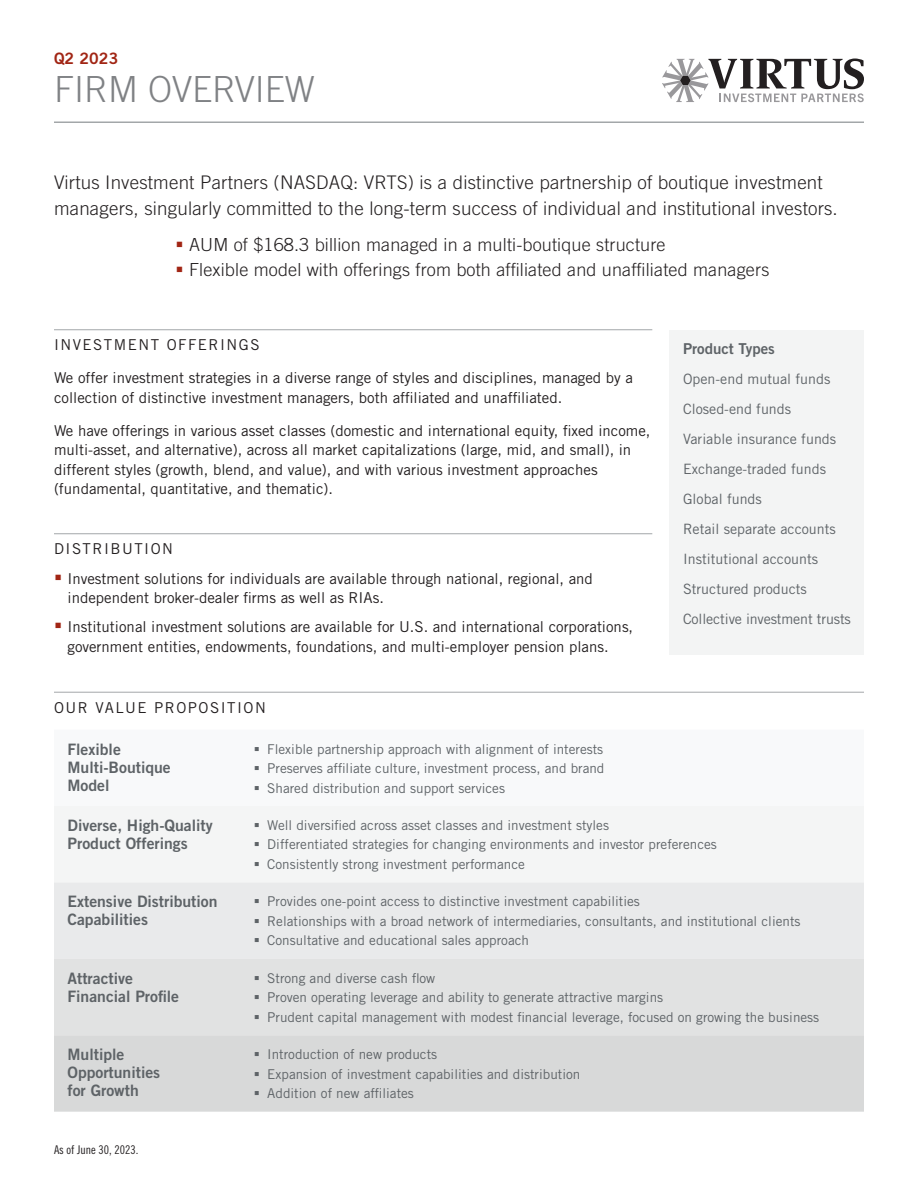
<style>
.page{position:relative;width:918px;height:1188px;background:#fff}
.page>*{position:absolute;margin:0;border:0;box-sizing:border-box;transform-origin:0 0}
.t1{font:300 36px "Trade Gothic LT Std";color:#808285}
.t2{font:300 18.75px/25.5px "Trade Gothic LT Std";letter-spacing:.01em;color:#231f20}
.t3{font:300 18px "Trade Gothic LT Std";letter-spacing:.01em;color:#231f20}
.t4{font:15.75px/18px "Trade Gothic LT Std Bd 2";color:#5e6367}
.t5{font:15.75px "Trade Gothic LT Std Bd 2";letter-spacing:.01em;color:#a12514}
.t6{font:15px/19.5px "Trade Gothic LT Std";color:#231f20}
.t7{font:15px "Trade Gothic LT Std";letter-spacing:.1em;color:#231f20}
.t8{font:15px "Trade Gothic LT Std Bd 2";color:#5e6367}
.t9{font:14.25px "Trade Gothic LT Std";color:#5e6367}
.t10{font:13.5px "Trade Gothic LT Std";color:#5e6367}
.t11{font:12px "Trade Gothic LT Pro Cn 18";color:#231f20}
.s1{color:#a12514}
</style>
<div class="page">
<hr style="left:54px;top:329px;width:598px;height:1px;background:#a3a7a9">
<hr style="left:54px;top:533px;width:598px;height:1px;background:#a3a7a9">
<hr style="left:54px;top:692px;width:810px;height:1px;background:#a3a7a9">
<div style="left:54px;top:806px;width:810px;height:76px;background:#f4f5f5"></div>
<div style="left:54px;top:882px;width:810px;height:77px;background:#e9eaeb"></div>
<div style="left:54px;top:959px;width:810px;height:76px;background:#e1e2e2"></div>
<div style="left:54px;top:1035px;width:810px;height:77px;background:#d8d9d9"></div>
<hr style="left:54px;top:122px;width:810px;height:1px;background:#a3a7a9">
<svg style="left:662px;top:58px;width:202px;height:44px"></svg>
<div style="left:670px;top:330px;width:194px;height:324px;background:#f3f4f4"></div>
<p class="t5" style="left:54px;top:48px;width:66px">Q2 2023</p>
<p class="t1" style="left:54px;top:68px;width:262px">FIRM OVERVIEW</p>
<p class="t2" style="left:54px;top:169px;width:785px">Virtus Investment Partners (NASDAQ: VRTS) is a distinctive partnership of boutique investment managers, singularly committed to the long-term success of individual and institutional investors.</p>
<p class="t3" style="left:176px;top:233px;width:492px"><span class="s1">▪</span> AUM of $168.3 billion managed in a multi-boutique structure</p>
<p class="t3" style="left:176px;top:259px;width:595px"><span class="s1">▪</span> Flexible model with offerings from both affiliated and unaffiliated managers</p>
<p class="t7" style="left:54px;top:336px;width:207px">INVESTMENT OFFERINGS</p>
<p class="t6" style="left:54px;top:368px;width:580px">We offer investment strategies in a diverse range of styles and disciplines, managed by a collection of distinctive investment managers, both affiliated and unaffiliated.</p>
<p class="t6" style="left:54px;top:421px;width:598px">We have offerings in various asset classes (domestic and international equity, fixed income, multi-asset, and alternative), across all market capitalizations (large, mid, and small), in different styles (growth, blend, and value), and with various investment approaches (fundamental, quantitative, and thematic).</p>
<p class="t7" style="left:54px;top:540px;width:121px">DISTRIBUTION</p>
<p class="t6" style="left:68px;top:568px;width:527px;text-indent:-14px"><span class="s1">▪</span> Investment solutions for individuals are available through national, regional, and independent broker-dealer firms as well as RIAs.</p>
<p class="t6" style="left:68px;top:617px;width:567px;text-indent:-14px"><span class="s1">▪</span> Institutional investment solutions are available for U.S. and international corporations, government entities, endowments, foundations, and multi-employer pension plans.</p>
<p class="t7" style="left:54px;top:698px;width:213px">OUR VALUE PROPOSITION</p>
<p class="t4" style="left:68px;top:740px;width:105px">Flexible<br>Multi-Boutique<br>Model</p>
<p class="t10" style="left:254px;top:741px;width:351px">▪ Flexible partnership approach with alignment of interests</p>
<p class="t10" style="left:254px;top:760px;width:352px">▪ Preserves affiliate culture, investment process, and brand</p>
<p class="t10" style="left:254px;top:780px;width:253px">▪ Shared distribution and support services</p>
<p class="t8" style="left:683px;top:340px;width:93px">Product Types</p>
<p class="t9" style="left:683px;top:371px;width:149px">Open-end mutual funds</p>
<p class="t9" style="left:683px;top:401px;width:110px">Closed-end funds</p>
<p class="t9" style="left:683px;top:431px;width:155px">Variable insurance funds</p>
<p class="t9" style="left:683px;top:461px;width:144px">Exchange-traded funds</p>
<p class="t9" style="left:683px;top:491px;width:80px">Global funds</p>
<p class="t9" style="left:683px;top:521px;width:154px">Retail separate accounts</p>
<p class="t9" style="left:683px;top:551px;width:136px">Institutional accounts</p>
<p class="t9" style="left:683px;top:581px;width:125px">Structured products</p>
<p class="t9" style="left:683px;top:611px;width:169px">Collective investment trusts</p>
<p class="t4" style="left:68px;top:816px;width:147px">Diverse, High-Quality<br>Product Offerings</p>
<p class="t10" style="left:254px;top:817px;width:357px">▪ Well diversified across asset classes and investment styles</p>
<p class="t10" style="left:254px;top:836px;width:465px">▪ Differentiated strategies for changing environments and investor preferences</p>
<p class="t10" style="left:254px;top:856px;width:273px">▪ Consistently strong investment performance</p>
<p class="t4" style="left:68px;top:892px;width:152px">Extensive Distribution<br>Capabilities</p>
<p class="t10" style="left:254px;top:893px;width:388px">▪ Provides one-point access to distinctive investment capabilities</p>
<p class="t10" style="left:254px;top:913px;width:548px">▪ Relationships with a broad network of intermediaries, consultants, and institutional clients</p>
<p class="t10" style="left:254px;top:932px;width:277px">▪ Consultative and educational sales approach</p>
<p class="t4" style="left:68px;top:969px;width:113px">Attractive<br>Financial Profile</p>
<p class="t10" style="left:254px;top:970px;width:183px">▪ Strong and diverse cash flow</p>
<p class="t10" style="left:254px;top:989px;width:411px">▪ Proven operating leverage and ability to generate attractive margins</p>
<p class="t10" style="left:254px;top:1009px;width:567px">▪ Prudent capital management with modest financial leverage, focused on growing the business</p>
<p class="t4" style="left:68px;top:1045px;width:94px">Multiple<br>Opportunities for Growth</p>
<p class="t10" style="left:254px;top:1046px;width:185px">▪ Introduction of new products</p>
<p class="t10" style="left:254px;top:1066px;width:328px">▪ Expansion of investment capabilities and distribution</p>
<p class="t10" style="left:254px;top:1085px;width:162px">▪ Addition of new affiliates</p>
<p class="t11" style="left:54px;top:1142px;width:86px">As of June 30, 2023.</p>
</div>
